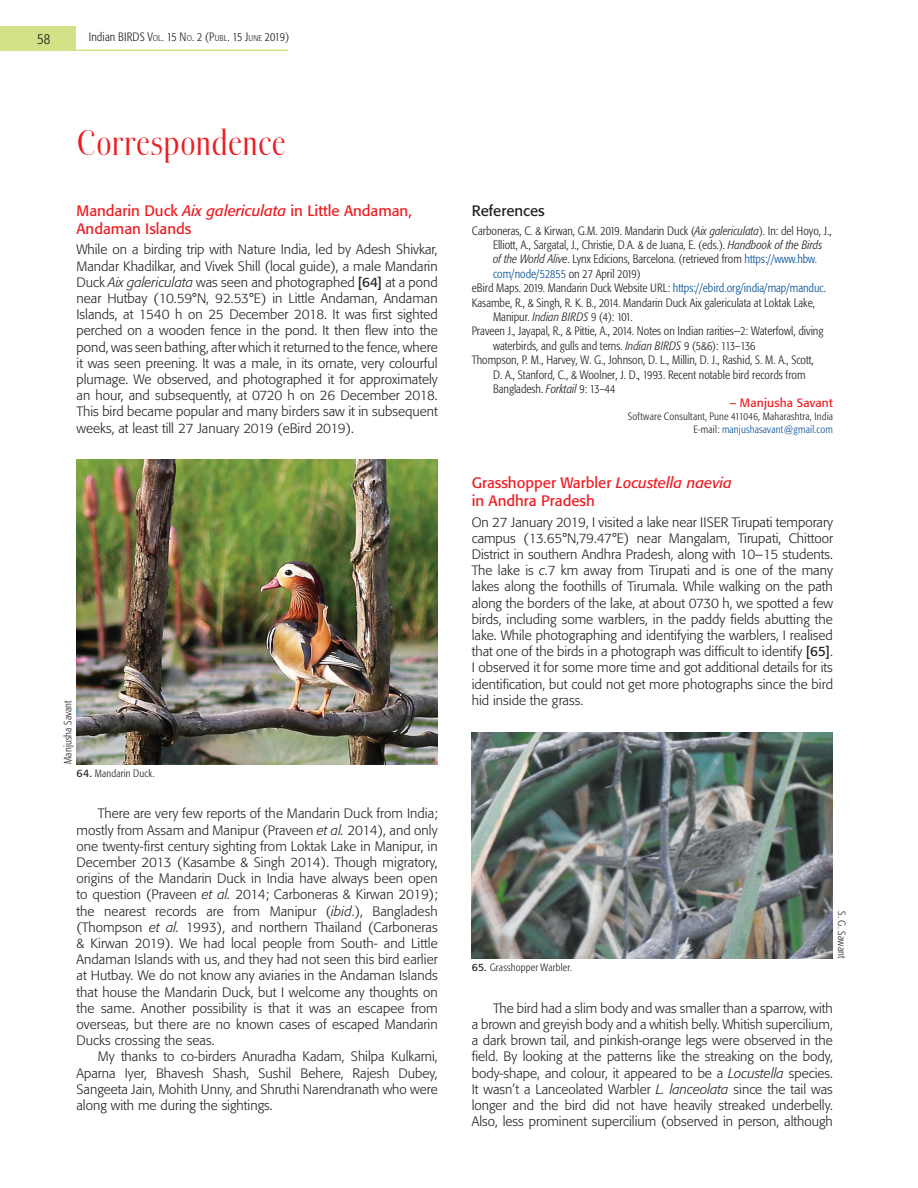
<style>
.page{position:relative;width:918px;height:1188px;background:#fff}
.page>*{position:absolute;margin:0;border:0;box-sizing:border-box;transform-origin:0 0}
.t1{font:300 36px "Boberia LL";letter-spacing:-.01em;color:#ee1d23}
.t2{font:15px/18px "Formata";color:#ee1d23}
.t3{font:15px "Formata";color:#231f20}
.t4{font:300 condensed 15px "Formata";color:#231f20}
.t5{font:300 13.5px/16.2px "Formata";color:#231f20;text-align:justify}
.t6{font:300 condensed 12px "Formata";color:#231f20}
.t7{font:300 condensed 12px "Formata";color:#014d95}
.t8{font:300 condensed 12px "Formata";letter-spacing:-.035em;color:#231f20}
.t9{font:12px "Formata";letter-spacing:.015em;color:#ee1d23}
.t10{font:300 condensed 10.5px/12.6px "Formata";letter-spacing:.02em;color:#231f20;text-align:right}
.s1{font-size:8.4px}
.s2{font-style:italic}
.s3{font-weight:400}
.s4{font-weight:400;font-stretch:normal}
.s5{color:#014d95}
.s6{color:#231f20}
</style>
<div class="page">
<img style="left:77px;top:460px;width:361px;height:304px">
<img style="left:472px;top:732px;width:361px;height:227px">
<div style="left:0;top:26px;width:76px;height:24px;background:#d2e287"></div>
<hr style="left:0;top:50px;width:288px;height:1px;background:#d2e287">
<p class="t4" style="left:37px;top:30px;width:15px">58</p>
<p class="t6" style="left:89px;top:29px;width:42px">Indian Birds</p>
<p class="t8" style="left:148px;top:29px;width:143px">V<span class="s1">OL</span>. 15 N<span class="s1">O</span>. 2 (P<span class="s1">UBL</span>. 15 J<span class="s1">UNE</span> 2019)</p>
<h1 class="t1" style="left:77px;top:123px;width:211px">Correspondence</h1>
<p class="t2" style="left:77px;top:202px;width:337px">Mandarin Duck <span class="s2">Aix galericulata</span> in Little Andaman,<br>Andaman Islands</p>
<p class="t5" style="left:77px;top:242px;width:363px">While on a birding trip with Nature India, led by Adesh Shivkar, Mandar Khadilkar, and Vivek Shill (local guide), a male Mandarin Duck <span class="s2">Aix galericulata</span> was seen and photographed <span class="s3">[64]</span> at a pond near Hutbay (10.59°N, 92.53°E) in Little Andaman, Andaman Islands, at 1540 h on 25 December 2018. It was first sighted perched on a wooden fence in the pond. It then flew into the pond, was seen bathing, after which it returned to the fence, where it was seen preening. It was a male, in its ornate, very colourful plumage. We observed, and photographed it for approximately an hour, and subsequently, at 0720 h on 26 December 2018.<br>This bird became popular and many birders saw it in subsequent weeks, at least till 27 January 2019 (eBird 2019).</p>
<p class="t10" style="left:62px;top:764px;width:66px;rotate:-90deg">Manjusha Savant</p>
<p class="t10" style="left:77px;top:767px;width:80px"><span class="s4">64.</span> Mandarin Duck.</p>
<p class="t5" style="left:77px;top:806px;width:363px;text-indent:21px">There are very few reports of the Mandarin Duck from India; mostly from Assam and Manipur (Praveen <span class="s2">et al.</span> 2014), and only one twenty-first century sighting from Loktak Lake in Manipur, in December 2013 (Kasambe &amp; Singh 2014). Though migratory, origins of the Mandarin Duck in India have always been open to question (Praveen <span class="s2">et al.</span> 2014; Carboneras &amp; Kirwan 2019); the nearest records are from Manipur (<span class="s2">ibid</span>.), Bangladesh (Thompson <span class="s2">et al.</span> 1993), and northern Thailand (Carboneras &amp; Kirwan 2019). We had local people from South- and Little Andaman Islands with us, and they had not seen this bird earlier at Hutbay. We do not know any aviaries in the Andaman Islands that house the Mandarin Duck, but I welcome any thoughts on the same. Another possibility is that it was an escapee from overseas, but there are no known cases of escaped Mandarin Ducks crossing the seas.</p>
<p class="t5" style="left:77px;top:1049px;width:363px;text-indent:21px">My thanks to co-birders Anuradha Kadam, Shilpa Kulkarni, Aparna Iyer, Bhavesh Shash, Sushil Behere, Rajesh Dubey, Sangeeta Jain, Mohith Unny, and Shruthi Narendranath who were along with me during the sightings.</p>
<p class="t3" style="left:472px;top:202px;width:75px">References</p>
<p class="t6" style="left:472px;top:223px;width:361px">Carboneras, C. &amp; Kirwan, G.M. 2019. Mandarin Duck (<span class="s2">Aix galericulata</span>). In: del Hoyo, J.,</p>
<p class="t6" style="left:493px;top:238px;width:331px">Elliott, A., Sargatal, J., Christie, D.A. &amp; de Juana, E. (eds.). <span class="s2">Handbook of the Birds</span></p>
<p class="t6" style="left:493px;top:252px;width:326px"><span class="s2">of the World Alive</span>. Lynx Edicions, Barcelona. (retrieved from <span class="s5">https://www.hbw.</span></p>
<p class="t7" style="left:493px;top:267px;width:149px">com/node/52855 <span class="s6">on 27 April 2019)</span></p>
<p class="t6" style="left:472px;top:281px;width:356px">eBird Maps. 2019. Mandarin Duck Website URL: <span class="s5">https://ebird.org/india/map/manduc</span>.</p>
<p class="t6" style="left:472px;top:295px;width:345px">Kasambe, R., &amp; Singh, R. K. B., 2014. Mandarin Duck Aix galericulata at Loktak Lake,</p>
<p class="t6" style="left:493px;top:310px;width:141px">Manipur. <span class="s2">Indian BIRDS</span> 9 (4): 101.</p>
<p class="t6" style="left:472px;top:324px;width:353px">Praveen J., Jayapal, R., &amp; Pittie, A., 2014. Notes on Indian rarities—2: Waterfowl, diving</p>
<p class="t6" style="left:493px;top:339px;width:264px">waterbirds, and gulls and terns. <span class="s2">Indian BIRDS</span> 9 (5&amp;6): 113–136</p>
<p class="t6" style="left:472px;top:353px;width:344px">Thompson, P. M., Harvey, W. G., Johnson, D. L., Millin, D. J., Rashid, S. M. A., Scott,</p>
<p class="t6" style="left:493px;top:367px;width:314px">D. A., Stanford, C., &amp; Woolner, J. D., 1993. Recent notable bird records from</p>
<p class="t6" style="left:493px;top:382px;width:124px">Bangladesh. <span class="s2">Forktail</span> 9: 13–44</p>
<p class="t9" style="left:729px;top:396px;width:105px">– Manjusha Savant</p>
<p class="t10" style="left:628px;top:410px;width:207px">Software Consultant, Pune 411046, Maharashtra, India<br>E-mail: <span class="s5">manjushasavant@gmail.com</span></p>
<p class="t2" style="left:472px;top:474px;width:262px">Grasshopper Warbler <span class="s2">Locustella naevia </span>in Andhra Pradesh</p>
<p class="t5" style="left:472px;top:514px;width:363px">On 27 January 2019, I visited a lake near IISER Tirupati temporary campus (13.65°N,79.47°E) near Mangalam, Tirupati, Chittoor District in southern Andhra Pradesh, along with 10–15 students.<br>The lake is <span class="s2">c</span>.7 km away from Tirupati and is one of the many lakes along the foothills of Tirumala. While walking on the path along the borders of the lake, at about 0730 h, we spotted a few birds, including some warblers, in the paddy fields abutting the lake. While photographing and identifying the warblers, I realised that one of the birds in a photograph was difficult to identify <span class="s3">[65]</span>.<br>I observed it for some more time and got additional details for its identification, but could not get more photographs since the bird hid inside the grass.</p>
<p class="t10" style="left:848px;top:911px;width:49px;rotate:90deg">S. G. Sawant</p>
<p class="t10" style="left:472px;top:962px;width:102px"><span class="s4">65.</span> Grasshopper Warbler.</p>
<p class="t5" style="left:472px;top:1000px;width:363px;text-indent:21px">The bird had a slim body and was smaller than a sparrow, with a brown and greyish body and a whitish belly. Whitish supercilium, a dark brown tail, and pinkish-orange legs were observed in the field. By looking at the patterns like the streaking on the body, body-shape, and colour, it appeared to be a <span class="s2">Locustella</span> species.<br>It wasn’t a Lanceolated Warbler <span class="s2">L. lanceolata</span> since the tail was longer and the bird did not have heavily streaked underbelly.<br>Also, less prominent supercilium (observed in person, although</p>
</div>
